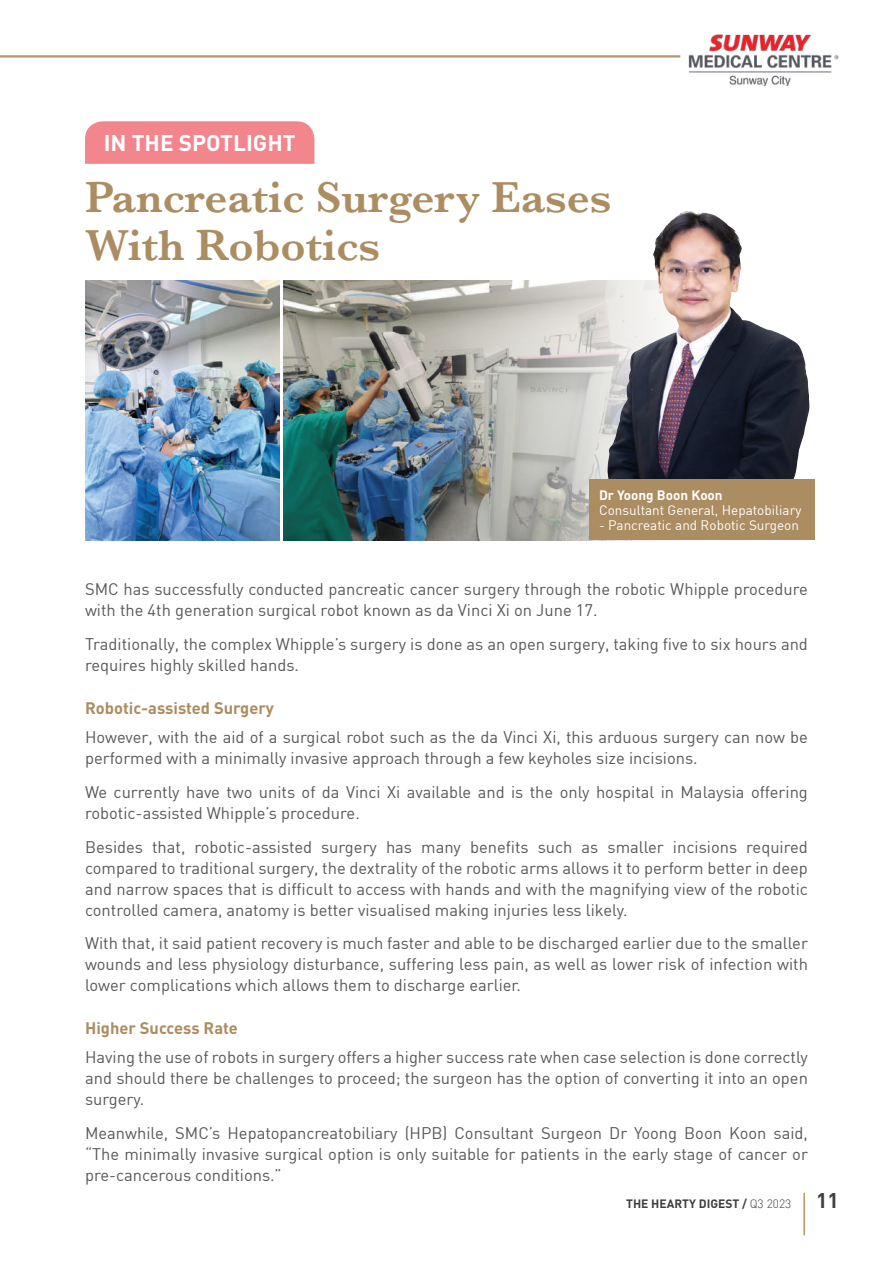
<style>
.page{position:relative;width:893px;height:1263px;background:#fff}
.page>*{position:absolute;margin:0;border:0;box-sizing:border-box;transform-origin:0 0}
.t1{font:600 45px/48px "Baskerville";color:#ac8c61}
.t2{font:700 22.5px "DIN";color:#fff}
.t3{font:16.5px/21px "DIN";color:#57585a}
.t4{font:700 16.5px "DIN Pro";color:#ac8c61}
.t5{font:13.5px "DIN";color:#fff}
.t6{font:700 13.5px "DIN";color:#fff}
.t7{font:700 12px "DIN";color:#3e3e3f}
.s1{font-weight:300}
.s2{font-size:21px}
</style>
<div class="page">
<hr style="left:803px;top:1193px;width:2px;height:42px;background:#b99764">
<hr style="left:0;top:55px;width:680px;height:3px;background:#b99764">
<img style="left:688px;top:34px;width:151px;height:52px">
<img style="left:284px;top:281px;width:322px;height:259px">
<div style="left:85px;top:121px;width:229px;height:43px;background:#f3858d"></div>
<img style="left:606px;top:211px;width:203px;height:268px">
<div style="left:589px;top:479px;width:226px;height:61px;background:#ac8c61"></div>
<img style="left:85px;top:281px;width:195px;height:259px">
<h2 class="t2" style="left:104px;top:129px;width:194px">IN THE SPOTLIGHT</h2>
<h1 class="t1" style="left:85px;top:173px;width:528px">Pancreatic Surgery Eases<br>With Robotics</h1>
<p class="t6" style="left:599px;top:486px;width:125px">Dr Yoong Boon Koon</p>
<p class="t5" style="left:599px;top:501px;width:204px">Consultant General, Hepatobiliary</p>
<p class="t5" style="left:599px;top:516px;width:201px">- Pancreatic and Robotic Surgeon</p>
<p class="t3" style="left:85px;top:579px;width:724px">SMC has successfully conducted pancreatic cancer surgery through the robotic Whipple procedure with the 4th generation surgical robot known as da Vinci Xi on June 17.</p>
<p class="t3" style="left:85px;top:633px;width:724px">Traditionally, the complex Whipple’s surgery is done as an open surgery, taking five to six hours and requires highly skilled hands.</p>
<p class="t4" style="left:85px;top:696px;width:191px">Robotic-assisted Surgery</p>
<p class="t3" style="left:85px;top:726px;width:724px">However, with the aid of a surgical robot such as the da Vinci Xi, this arduous surgery can now be performed with a minimally invasive approach through a few keyholes size incisions.</p>
<p class="t3" style="left:85px;top:781px;width:724px">We currently have two units of da Vinci Xi available and is the only hospital in Malaysia offering robotic-assisted Whipple’s procedure.</p>
<p class="t3" style="left:85px;top:836px;width:724px;text-align:justify">Besides that, robotic-assisted surgery has many benefits such as smaller incisions required compared to traditional surgery, the dextrality of the robotic arms allows it to perform better in deep and narrow spaces that is difficult to access with hands and with the magnifying view of the robotic controlled camera, anatomy is better visualised making injuries less likely.</p>
<p class="t3" style="left:85px;top:932px;width:724px;text-align:justify">With that, it said patient recovery is much faster and able to be discharged earlier due to the smaller wounds and less physiology disturbance, suffering less pain, as well as lower risk of infection with lower complications which allows them to discharge earlier.</p>
<p class="t4" style="left:85px;top:1016px;width:154px">Higher Success Rate</p>
<p class="t3" style="left:85px;top:1046px;width:724px;text-align:justify">Having the use of robots in surgery offers a higher success rate when case selection is done correctly and should there be challenges to proceed; the surgeon has the option of converting it into an open surgery.</p>
<p class="t3" style="left:85px;top:1122px;width:724px;text-align:justify">Meanwhile, SMC’s Hepatopancreatobiliary (HPB) Consultant Surgeon Dr Yoong Boon Koon said, “The minimally invasive surgical option is only suitable for patients in the early stage of cancer or pre-cancerous conditions.”</p>
<p class="t7" style="left:626px;top:1195px;width:214px">THE HEARTY DIGEST / <span class="s1">Q3 2023</span> <span class="s2">11</span></p>
</div>
